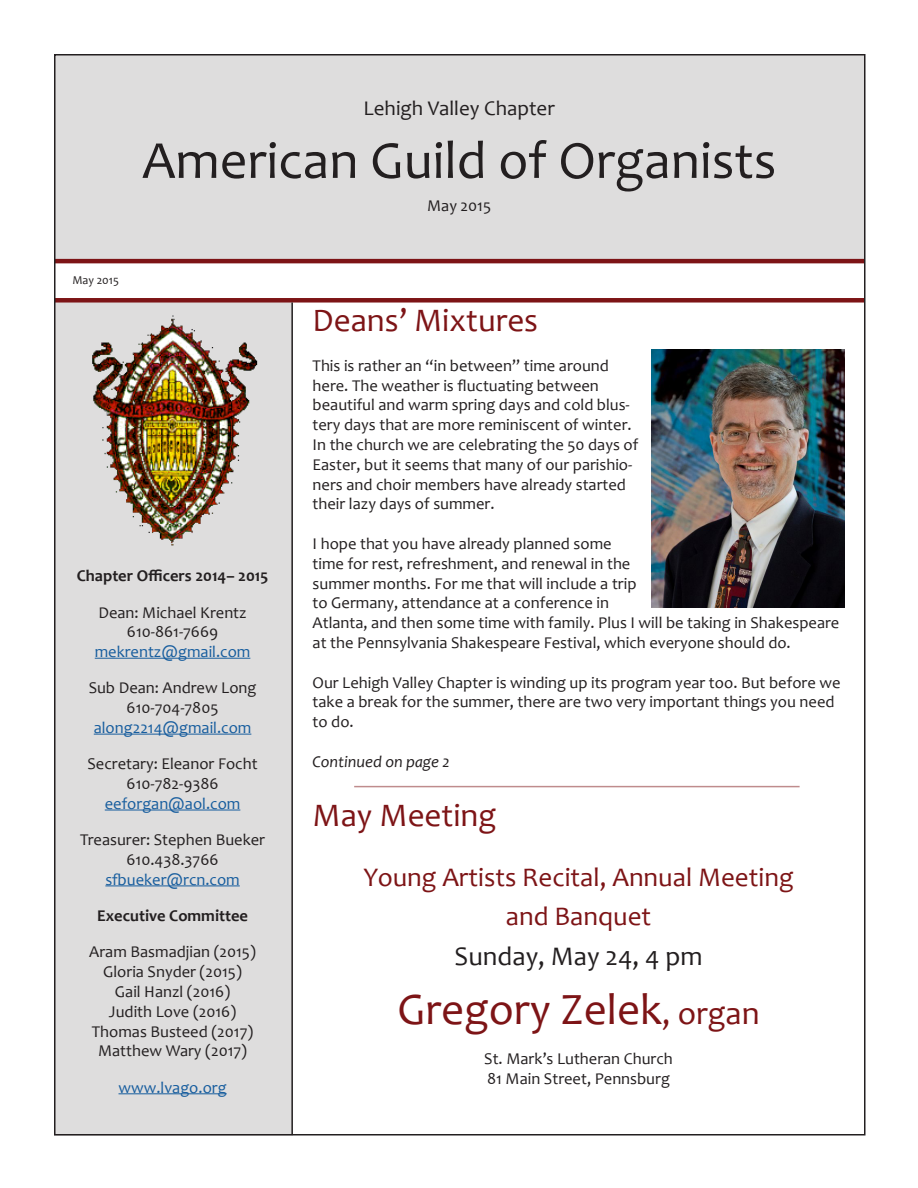
<style>
.page{position:relative;width:918px;height:1188px;background:#fff}
.page>*{position:absolute;margin:0;border:0;box-sizing:border-box;transform-origin:0 0}
.t1{font:54px "Candara";color:#231f20}
.t2{font:45px "Candara";color:#7d1416}
.t3{font:33px "Candara";color:#7d1416}
.t4{font:27px/39.6px "Candara";color:#7d1416;text-align:center}
.t5{font:21px "Candara";color:#231f20}
.t6{font:16.5px/19.8px "Candara";color:#231f20;text-align:center}
.t7{font:700 16.5px "Candara";color:#231f20}
.t8{font:italic 16.5px "Candara";color:#231f20}
.t9{font:16.5px "Candara";color:#175d9e}
.t10{font:12px "Candara";color:#231f20}
.s1{color:#175d9e}
.s2{color:#231f20}
.s3{font-size:33px}
</style>
<div class="page">
<div style="left:54px;top:54px;width:810px;height:205px;background:#dedddd"></div>
<div style="left:54px;top:303px;width:239px;height:833px;background:#dedddd"></div>
<hr style="left:95px;top:658px;width:155px;height:1px;background:#175d9e">
<hr style="left:94px;top:734px;width:157px;height:1px;background:#175d9e">
<hr style="left:105px;top:810px;width:135px;height:1px;background:#175d9e">
<hr style="left:105px;top:886px;width:135px;height:1px;background:#175d9e">
<hr style="left:119px;top:1094px;width:108px;height:1px;background:#175d9e">
<img style="left:92px;top:315px;width:166px;height:231px">
<hr style="left:54px;top:259px;width:810px;height:4px;background:#7d1416">
<div style="left:54px;top:298px;width:810px;height:5px;background:#7d1416"></div>
<hr style="left:291px;top:303px;width:2px;height:832px;background:#231f20">
<hr style="left:354px;top:786px;width:446px;height:1px;background:#7d1416">
<img style="left:651px;top:350px;width:193px;height:257px">
<p class="t5" style="left:364px;top:95px;width:193px">Lehigh Valley Chapter</p>
<h1 class="t1" style="left:142px;top:126px;width:636px">American Guild of Organists</h1>
<p class="t6" style="left:427px;top:195px;width:66px">May 2015</p>
<p class="t10" style="left:72px;top:273px;width:48px">May 2015</p>
<p class="t7" style="left:77px;top:566px;width:193px">Chapter Officers 2014– 2015</p>
<p class="t6" style="left:95px;top:602px;width:157px">Dean: Michael Krentz<br>610-861-7669 <span class="s1">mekrentz@gmail.com</span></p>
<p class="t6" style="left:89px;top:678px;width:169px">Sub Dean: Andrew Long<br>610-704-7805 <span class="s1">along2214@gmail.com</span></p>
<p class="t6" style="left:88px;top:754px;width:172px">Secretary: Eleanor Focht<br>610-782-9386 <span class="s1">eeforgan@aol.com</span></p>
<p class="t6" style="left:80px;top:830px;width:187px">Treasurer: Stephen Bueker<br>610.438.3766 <span class="s1">sfbueker@rcn.com</span></p>
<p class="t7" style="left:97px;top:905px;width:152px">Executive Committee</p>
<p class="t6" style="left:89px;top:942px;width:168px">Aram Basmadjian (2015)<br>Gloria Snyder (2015)<br>Gail Hanzl (2016)<br>Judith Love (2016)<br>Thomas Busteed (2017)<br>Matthew Wary (2017)</p>
<p class="t9" style="left:119px;top:1077px;width:110px">www.lvago.org</p>
<p class="t3" style="left:313px;top:300px;width:227px">Deans’ Mixtures</p>
<p class="t6" style="left:313px;top:355px;width:327px;text-align:left">This is rather an “in between” time around here. The weather is fluctuating between beautiful and warm spring days and cold blus&shy;tery days that are more reminiscent of winter.<br>In the church we are celebrating the 50 days of Easter, but it seems that many of our parishio&shy;ners and choir members have already started their lazy days of summer.</p>
<p class="t6" style="left:313px;top:534px;width:528px;text-align:left">I hope that you have already planned some<br>time for rest, refreshment, and renewal in the<br>summer months. For me that will include a trip<br>to Germany, attendance at a conference in<br>Atlanta, and then some time with family. Plus I will be taking in Shakespeare at the Pennsylvania Shakespeare Festival, which everyone should do.</p>
<p class="t6" style="left:313px;top:672px;width:529px;text-align:left">Our Lehigh Valley Chapter is winding up its program year too. But before we take a break for the summer, there are two very important things you need to do.</p>
<p class="t8" style="left:313px;top:751px;width:139px">Continued on page 2</p>
<p class="t3" style="left:313px;top:795px;width:185px">May Meeting</p>
<p class="t4" style="left:364px;top:857px;width:431px">Young Artists Recital, Annual Meeting and Banquet<br><span class="s2">Sunday, May 24, 4 pm</span></p>
<p class="t2" style="left:397px;top:981px;width:364px">Gregory Zelek<span class="s3">, organ</span></p>
<p class="t6" style="left:484px;top:1048px;width:190px;text-align:left">St. Mark’s Lutheran Church<br>81 Main Street, Pennsburg</p>
</div>
